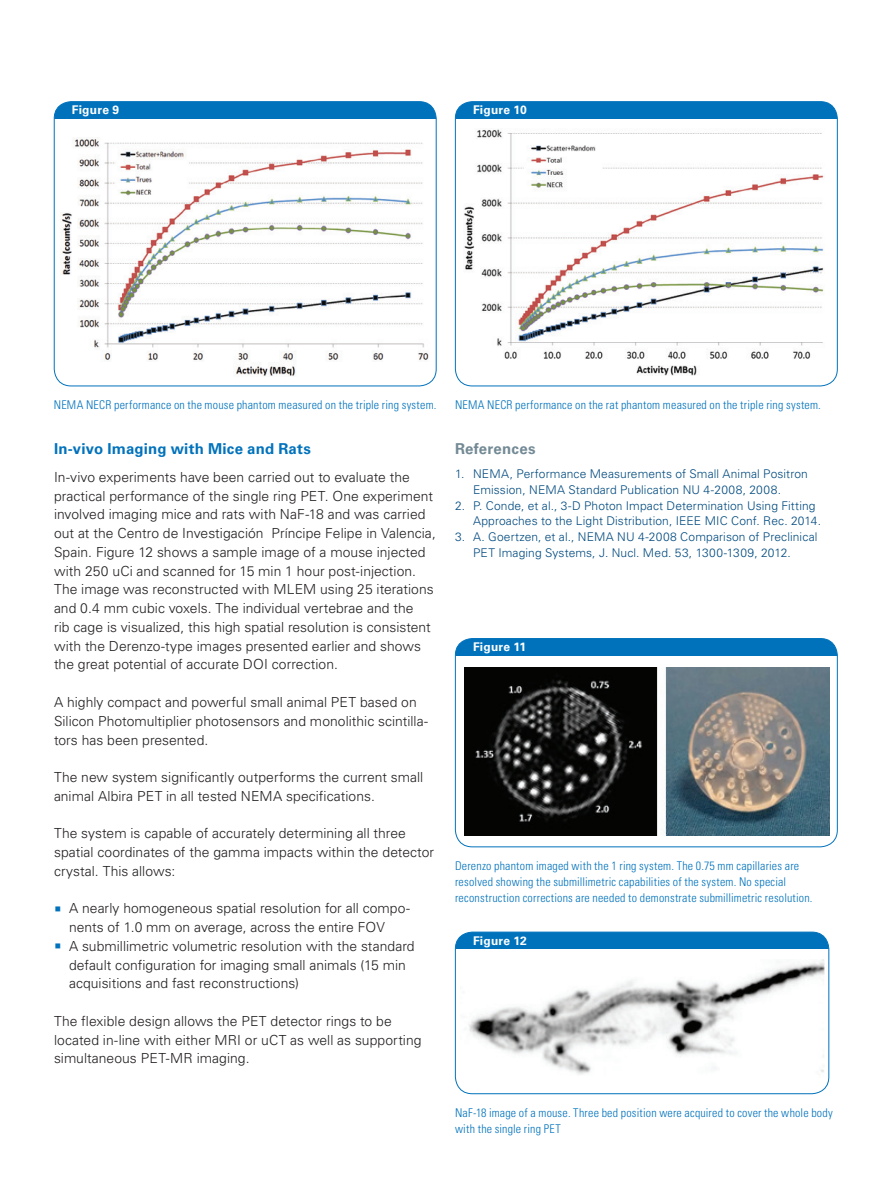
<style>
.page{position:relative;width:893px;height:1187px;background:#fff}
.page>*{position:absolute;margin:0;border:0;box-sizing:border-box;transform-origin:0 0}
.application_subhead{font:700 15px "Univers LT Std";letter-spacing:.015em;color:#0072bc}
.applications_referen{font:700 15px "Univers LT Std";letter-spacing:.015em;color:#738a95}
.application_body{font:300 13.8px/18.8px "Univers LT Std";color:#231f20}
.application_figure-c{font:300 condensed 12px/15.8px "Univers LT Std";letter-spacing:.015em;color:#0072bc}
.applications_referen-2{font:300 12px/15.8px "Univers LT Std";letter-spacing:.01em;color:#004a7f}
.application_figure-t{font:700 12px "Univers LT Std";letter-spacing:.02em;color:#fff}
</style>
<div class="page">
<div style="left:54px;top:102px;width:382px;height:16px;background:#0072bc"></div>
<div style="left:54px;top:101px;width:383px;height:285px;border:1px solid #0072bc;border-radius:17px"></div>
<img style="left:61px;top:138px;width:368px;height:238px">
<div style="left:455px;top:102px;width:382px;height:16px;background:#0072bc"></div>
<div style="left:455px;top:101px;width:383px;height:285px;border:1px solid #0072bc;border-radius:17px"></div>
<img style="left:464px;top:129px;width:360px;height:246px">
<div style="left:455px;top:638px;width:382px;height:17px;background:#0072bc"></div>
<div style="left:455px;top:638px;width:383px;height:209px;border:1px solid #0072bc;border-radius:17px"></div>
<img style="left:465px;top:667px;width:364px;height:168px">
<div style="left:455px;top:932px;width:374px;height:16px;background:#0072bc"></div>
<div style="left:455px;top:931px;width:374px;height:162px;border:1px solid #0072bc;border-radius:17px"></div>
<img style="left:469px;top:959px;width:356px;height:116px">
<p class="application_figure-t" style="left:72px;top:103px;width:49px">Figure 9</p>
<p class="application_figure-t" style="left:473px;top:103px;width:55px">Figure 10</p>
<p class="application_figure-c" style="left:54px;top:396px;width:384px">NEMA NECR performance on the mouse phantom measured on the triple ring system.</p>
<p class="application_subhead" style="left:54px;top:439px;width:258px">In-vivo Imaging with Mice and Rats</p>
<p class="application_body" style="left:54px;top:467px;width:383px">In-vivo experiments have been carried out to evaluate the practical performance of the single ring PET. One experiment involved imaging mice and rats with NaF-18 and was carried out at the Centro de Investigación Príncipe Felipe in Valencia, Spain. Figure 12 shows a sample image of a mouse injected with 250 uCi and scanned for 15 min 1 hour post-injection.<br>The image was reconstructed with MLEM using 25 iterations and 0.4 mm cubic voxels. The individual vertebrae and the<br>rib cage is visualized, this high spatial resolution is consistent with the Derenzo-type images presented earlier and shows the great potential of accurate DOI correction.</p>
<p class="application_body" style="left:54px;top:692px;width:376px">A highly compact and powerful small animal PET based on<br>Silicon Photomultiplier photosensors and monolithic scintilla&shy;tors has been presented.</p>
<p class="application_body" style="left:54px;top:767px;width:371px">The new system significantly outperforms the current small animal Albira PET in all tested NEMA specifications.</p>
<p class="application_body" style="left:54px;top:824px;width:382px">The system is capable of accurately determining all three spatial coordinates of the gamma impacts within the detector crystal. This allows:</p>
<p class="application_body" style="left:69px;top:899px;width:343px">A nearly homogeneous spatial resolution for all compo&shy;nents of 1.0 mm on average, across the entire FOV</p>
<p class="application_body" style="left:69px;top:936px;width:347px">A submillimetric volumetric resolution with the standard default configuration for imaging small animals (15 min acquisitions and fast reconstructions)</p>
<p class="application_body" style="left:54px;top:1011px;width:369px">The flexible design allows the PET detector rings to be located in-line with either MRI or uCT as well as supporting simultaneous PET-MR imaging.</p>
<p class="application_figure-c" style="left:455px;top:396px;width:367px">NEMA NECR performance on the rat phantom measured on the triple ring system.</p>
<p class="applications_referen" style="left:455px;top:439px;width:82px">References</p>
<p class="applications_referen-2" style="left:473px;top:466px;width:336px;text-indent:-18px">1. NEMA, Performance Measurements of Small Animal Positron<br>Emission, NEMA Standard Publication NU 4-2008, 2008.</p>
<p class="applications_referen-2" style="left:473px;top:497px;width:350px;text-indent:-18px">2. P. Conde, et al., 3-D Photon Impact Determination Using Fitting<br>Approaches to the Light Distribution, IEEE MIC Conf. Rec. 2014.</p>
<p class="applications_referen-2" style="left:473px;top:529px;width:346px;text-indent:-18px">3. A. Goertzen, et al., NEMA NU 4-2008 Comparison of Preclinical<br>PET Imaging Systems, J. Nucl. Med. 53, 1300-1309, 2012.</p>
<p class="application_figure-t" style="left:473px;top:639px;width:55px">Figure 11</p>
<p class="application_figure-c" style="left:455px;top:858px;width:359px">Derenzo phantom imaged with the 1 ring system. The 0.75 mm capillaries are resolved showing the submillimetric capabilities of the system. No special reconstruction corrections are needed to demonstrate submillimetric resolution.</p>
<p class="application_figure-t" style="left:473px;top:933px;width:55px">Figure 12</p>
<p class="application_figure-c" style="left:455px;top:1104px;width:379px">NaF-18 image of a mouse. Three bed position were acquired to cover the whole body with the single ring PET</p>
</div>
